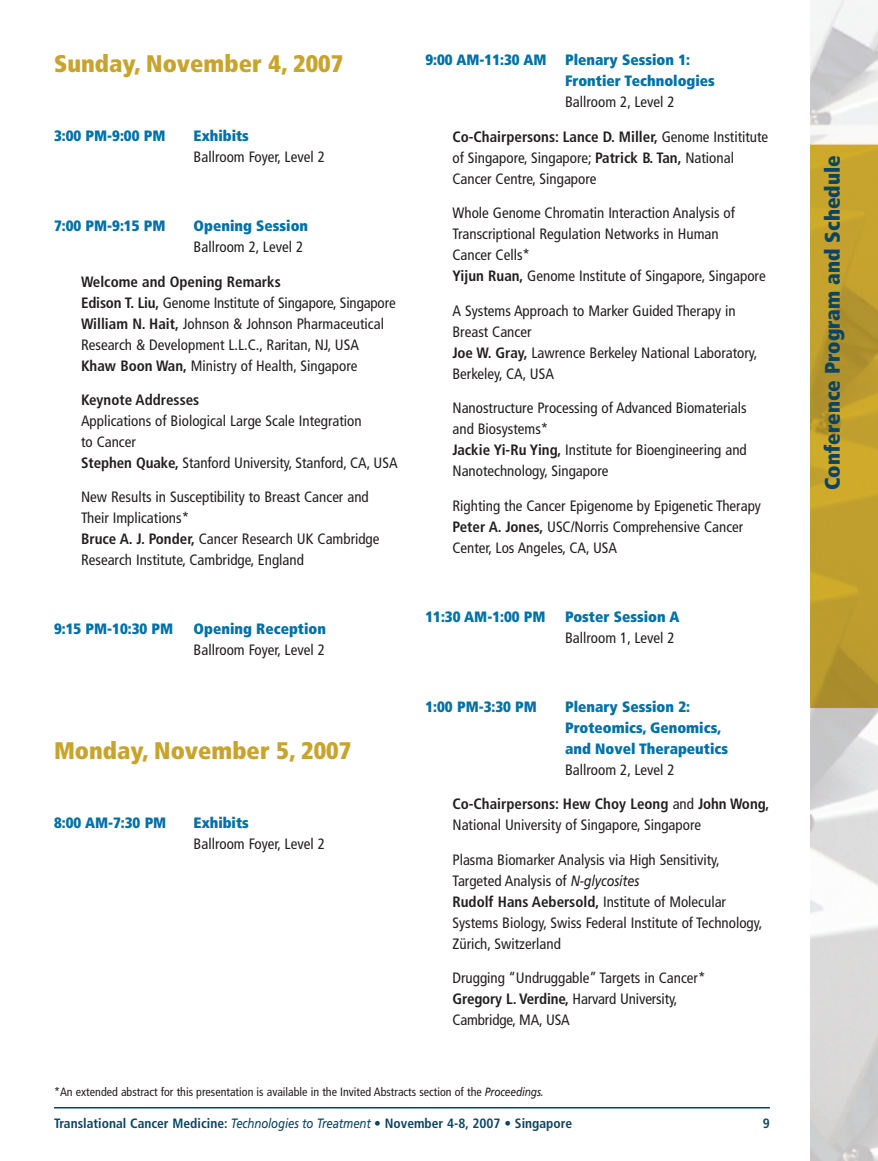
<style>
.page{position:relative;width:878px;height:1161px;background:#fff}
.page>*{position:absolute;margin:0;border:0;box-sizing:border-box;transform-origin:0 0}
.t1{font:900 condensed 24px "Frutiger";color:#c8a42d}
.t2{font:900 condensed 21px "Frutiger";color:#0b4562}
.t3{font:condensed 15px/21px "Frutiger";color:#231f20}
.t4{font:900 condensed 15px/21px "Frutiger";color:#0071a7}
.t5{font:700 condensed 15px "Frutiger";color:#231f20}
.t6{font:700 condensed 13.5px "Frutiger";color:#0b4562}
.t7{font:condensed 12px "Frutiger";color:#231f20}
.s1{font-weight:700}
.s2{font-style:italic;font-stretch:normal}
.s3{font-weight:400;font-style:italic;font-stretch:normal}
</style>
<div class="page">
<hr style="left:54px;top:1107px;width:716px;height:1px;background:#0b4562">
<img style="left:810px;top:0;width:67px;height:1161px">
<h1 class="t1" style="left:54px;top:54px;width:291px">Sunday, November 4, 2007</h1>
<p class="t4" style="left:54px;top:126px;width:113px">3:00 PM-9:00 PM</p>
<p class="t4" style="left:194px;top:126px;width:57px">Exhibits</p>
<p class="t3" style="left:194px;top:147px;width:133px">Ballroom Foyer, Level 2</p>
<p class="t4" style="left:54px;top:216px;width:113px">7:00 PM-9:15 PM</p>
<p class="t4" style="left:194px;top:216px;width:116px">Opening Session</p>
<p class="t3" style="left:194px;top:237px;width:111px">Ballroom 2, Level 2</p>
<p class="t3" style="left:81px;top:272px;width:316px"><span class="s1">Welcome and Opening Remarks<br>Edison T. Liu,</span> Genome Institute of Singapore, Singapore <span class="s1">William N. Hait,</span> Johnson &amp; Johnson Pharmaceutical Research &amp; Development L.L.C., Raritan, NJ, USA <span class="s1">Khaw Boon Wan,</span> Ministry of Health, Singapore</p>
<p class="t5" style="left:81px;top:394px;width:120px">Keynote Addresses</p>
<p class="t3" style="left:81px;top:411px;width:318px">Applications of Biological Large Scale Integration<br>to Cancer<br><span class="s1">Stephen Quake,</span> Stanford University, Stanford, CA, USA</p>
<p class="t3" style="left:81px;top:488px;width:300px">New Results in Susceptibility to Breast Cancer and Their Implications*<br><span class="s1">Bruce A. J. Ponder,</span> Cancer Research UK Cambridge Research Institute, Cambridge, England</p>
<p class="t4" style="left:54px;top:620px;width:121px">9:15 PM-10:30 PM</p>
<p class="t4" style="left:193px;top:620px;width:134px">Opening Reception</p>
<p class="t3" style="left:193px;top:641px;width:133px">Ballroom Foyer, Level 2</p>
<h1 class="t1" style="left:54px;top:741px;width:299px">Monday, November 5, 2007</h1>
<p class="t4" style="left:54px;top:813px;width:114px">8:00 AM-7:30 PM</p>
<p class="t4" style="left:193px;top:813px;width:57px">Exhibits</p>
<p class="t3" style="left:193px;top:834px;width:133px">Ballroom Foyer, Level 2</p>
<p class="t4" style="left:565px;top:51px;width:151px;text-indent:-140px">9:00 AM-11:30 AM Plenary Session 1:<br>Frontier Technologies</p>
<p class="t3" style="left:565px;top:93px;width:111px">Ballroom 2, Level 2</p>
<p class="t3" style="left:452px;top:127px;width:317px"><span class="s1">Co-Chairpersons: Lance D. Miller,</span> Genome Instititute of Singapore, Singapore; <span class="s1">Patrick B. Tan,</span> National<br>Cancer Centre, Singapore</p>
<p class="t3" style="left:452px;top:204px;width:315px">Whole Genome Chromatin Interaction Analysis of Transcriptional Regulation Networks in Human<br>Cancer Cells*<br><span class="s1">Yijun Ruan,</span> Genome Institute of Singapore, Singapore</p>
<p class="t3" style="left:452px;top:301px;width:306px">A Systems Approach to Marker Guided Therapy in<br>Breast Cancer<br><span class="s1">Joe W. Gray,</span> Lawrence Berkeley National Laboratory,<br>Berkeley, CA, USA</p>
<p class="t3" style="left:452px;top:399px;width:296px">Nanostructure Processing of Advanced Biomaterials and Biosystems*<br><span class="s1">Jackie Yi-Ru Ying,</span> Institute for Bioengineering and Nanotechnology, Singapore</p>
<p class="t3" style="left:452px;top:496px;width:310px">Righting the Cancer Epigenome by Epigenetic Therapy<br><span class="s1">Peter A. Jones,</span> USC/Norris Comprehensive Cancer<br>Center, Los Angeles, CA, USA</p>
<p class="t4" style="left:425px;top:607px;width:122px">11:30 AM-1:00 PM</p>
<p class="t4" style="left:565px;top:607px;width:116px">Poster Session A</p>
<p class="t3" style="left:565px;top:628px;width:111px">Ballroom 1, Level 2</p>
<p class="t4" style="left:425px;top:697px;width:113px">1:00 PM-3:30 PM</p>
<p class="t4" style="left:565px;top:697px;width:164px">Plenary Session 2:<br>Proteomics, Genomics, and Novel Therapeutics</p>
<p class="t3" style="left:565px;top:760px;width:111px">Ballroom 2, Level 2</p>
<p class="t3" style="left:452px;top:795px;width:318px"><span class="s1">Co-Chairpersons: Hew Choy Leong</span> and <span class="s1">John Wong,<br></span>National University of Singapore, Singapore</p>
<p class="t3" style="left:452px;top:850px;width:311px">Plasma Biomarker Analysis via High Sensitivity, Targeted Analysis of <span class="s2">N-glycosites<br></span><span class="s1">Rudolf Hans Aebersold,</span> Institute of Molecular Systems Biology, Swiss Federal Institute of Technology, Zürich, Switzerland</p>
<p class="t3" style="left:452px;top:969px;width:254px">Drugging “Undruggable” Targets in Cancer*<br><span class="s1">Gregory L. Verdine,</span> Harvard University,<br>Cambridge, MA, USA</p>
<p class="t7" style="left:54px;top:1087px;width:491px">*An extended abstract for this presentation is available in the Invited Abstracts section of the <span class="s2">Proceedings.</span></p>
<p class="t6" style="left:54px;top:1118px;width:519px">Translational Cancer Medicine: <span class="s3">Technologies to Treatment</span> • November 4-8, 2007 • Singapore</p>
<p class="t6" style="left:762px;top:1118px;width:9px">9</p>
<h2 class="t2" style="left:824px;top:490px;width:336px;rotate:-90deg">Conference Program and Schedule</h2>
</div>
